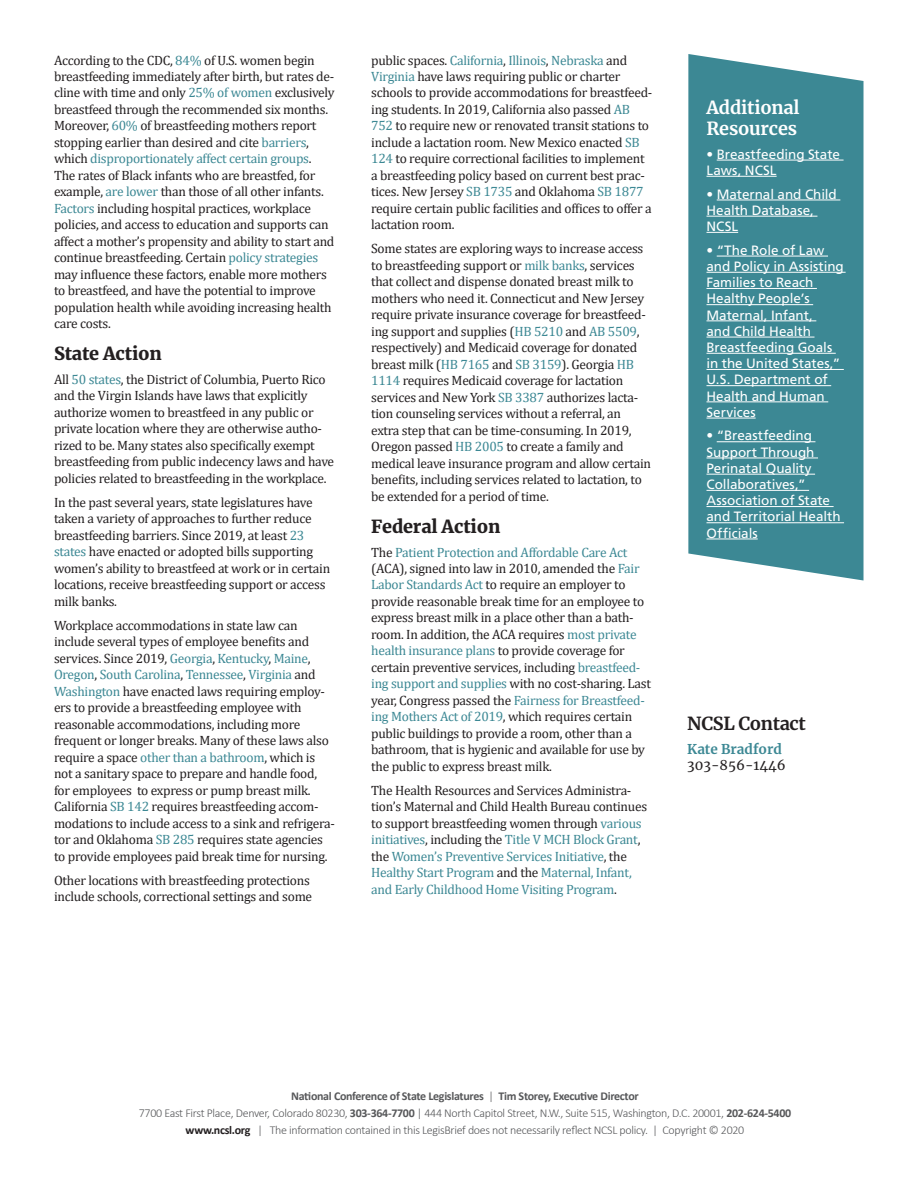
<style>
.page{position:relative;width:918px;height:1188px;background:#fff}
.page>*{position:absolute;margin:0;border:0;box-sizing:border-box;transform-origin:0 0}
.t1{font:900 18px "Merriweather";letter-spacing:-.01em;color:#231f20}
.t2{font:700 18px/21px "Merriweather";letter-spacing:-.01em;color:#fff}
.t3{font:700 18px "Merriweather";letter-spacing:-.02em;color:#231f20}
.t4{font:13.5px/16.5px "Cambria";letter-spacing:-.02em;color:#231f20}
.t5{font:13.5px/16.2px "Frutiger LT Std";letter-spacing:-.005em;color:#fff}
.t6{font:700 13.5px "Merriweather";color:#3c8894}
.t7{font:13.5px "Merriweather";color:#231f20}
.t8{font:300 12px/17.1px "Calibri";letter-spacing:-.025em;color:#57585a;text-align:center}
.s1{color:#3c8894}
.s2{font-weight:700}
.s3{font-weight:700;color:#231f20}
</style>
<div class="page">
<svg style="left:688px;top:54px;width:176px;height:527px;background:#49909b"></svg>
<hr style="left:717px;top:160px;width:127px;height:1px;background:#fff">
<hr style="left:706px;top:176px;width:71px;height:1px;background:#fff">
<hr style="left:717px;top:200px;width:123px;height:1px;background:#fff">
<hr style="left:706px;top:216px;width:111px;height:1px;background:#fff">
<hr style="left:706px;top:232px;width:32px;height:1px;background:#fff">
<hr style="left:717px;top:256px;width:111px;height:1px;background:#fff">
<hr style="left:706px;top:272px;width:140px;height:1px;background:#fff">
<hr style="left:706px;top:288px;width:111px;height:1px;background:#fff">
<hr style="left:706px;top:304px;width:107px;height:1px;background:#fff">
<hr style="left:706px;top:321px;width:110px;height:1px;background:#fff">
<hr style="left:706px;top:337px;width:109px;height:1px;background:#fff">
<hr style="left:706px;top:353px;width:130px;height:1px;background:#fff">
<hr style="left:706px;top:369px;width:138px;height:1px;background:#fff">
<hr style="left:706px;top:385px;width:125px;height:1px;background:#fff">
<hr style="left:706px;top:402px;width:122px;height:1px;background:#fff">
<hr style="left:706px;top:418px;width:50px;height:1px;background:#fff">
<hr style="left:717px;top:441px;width:98px;height:1px;background:#fff">
<hr style="left:706px;top:458px;width:112px;height:1px;background:#fff">
<hr style="left:706px;top:474px;width:109px;height:1px;background:#fff">
<hr style="left:706px;top:490px;width:103px;height:1px;background:#fff">
<hr style="left:706px;top:506px;width:128px;height:1px;background:#fff">
<hr style="left:706px;top:522px;width:138px;height:1px;background:#fff">
<hr style="left:706px;top:539px;width:52px;height:1px;background:#fff">
<p class="t4" style="left:54px;top:52px;width:282px">According to the CDC, <span class="s1">84%</span> of U.S. women begin breastfeeding immediately after birth, but rates de&shy;cline with time and only <span class="s1">25% of women</span> exclusively breastfeed through the recommended six months.<br>Moreover, <span class="s1">60%</span> of breastfeeding mothers report stopping earlier than desired and cite <span class="s1">barriers</span>, which <span class="s1">disproportionately affect certain groups</span>.<br>The rates of Black infants who are breastfed, for example, <span class="s1">are lower</span> than those of all other infants.<br><span class="s1">Factors</span> including hospital practices, workplace policies, and access to education and supports can affect a mother’s propensity and ability to start and continue breastfeeding. Certain <span class="s1">policy strategies </span>may influence these factors, enable more mothers to breastfeed, and have the potential to improve population health while avoiding increasing health care costs.</p>
<h1 class="t1" style="left:54px;top:341px;width:110px">State Action</h1>
<p class="t4" style="left:54px;top:371px;width:282px">All <span class="s1">50 states</span>, the District of Columbia, Puerto Rico and the Virgin Islands have laws that explicitly authorize women to breastfeed in any public or private location where they are otherwise autho&shy;rized to be. Many states also specifically exempt breastfeeding from public indecency laws and have policies related to breastfeeding in the workplace.</p>
<p class="t4" style="left:54px;top:494px;width:278px">In the past several years, state legislatures have taken a variety of approaches to further reduce breastfeeding barriers. Since 2019, at least <span class="s1">23 states</span> have enacted or adopted bills supporting women’s ability to breastfeed at work or in certain locations, receive breastfeeding support or access milk banks.</p>
<p class="t4" style="left:54px;top:617px;width:283px">Workplace accommodations in state law can include several types of employee benefits and services. Since 2019, <span class="s1">Georgia</span>, <span class="s1">Kentucky</span>, <span class="s1">Maine</span>, <span class="s1">Oregon</span>, <span class="s1">South Carolina</span>, <span class="s1">Tennessee</span>, <span class="s1">Virginia</span> and <span class="s1">Washington</span> have enacted laws requiring employ&shy;ers to provide a breastfeeding employee with reasonable accommodations, including more frequent or longer breaks. Many of these laws also require a space <span class="s1">other than a bathroom</span>, which is not a sanitary space to prepare and handle food, for employees to express or pump breast milk.<br>California <span class="s1">SB 142</span> requires breastfeeding accom&shy;modations to include access to a sink and refrigera&shy;tor and Oklahoma <span class="s1">SB 285</span> requires state agencies to provide employees paid break time for nursing.</p>
<p class="t4" style="left:54px;top:872px;width:260px">Other locations with breastfeeding protections include schools, correctional settings and some</p>
<p class="t4" style="left:371px;top:52px;width:283px">public spaces. <span class="s1">California</span>, <span class="s1">Illinois</span>, <span class="s1">Nebraska</span> and <span class="s1">Virginia</span> have laws requiring public or charter schools to provide accommodations for breastfeed&shy;ing students. In 2019, California also passed <span class="s1">AB 752</span> to require new or renovated transit stations to include a lactation room. New Mexico enacted <span class="s1">SB 124</span> to require correctional facilities to implement a breastfeeding policy based on current best prac&shy;tices. New Jersey <span class="s1">SB 1735</span> and Oklahoma <span class="s1">SB 1877 </span>require certain public facilities and offices to offer a lactation room.</p>
<p class="t4" style="left:371px;top:241px;width:281px">Some states are exploring ways to increase access to breastfeeding support or <span class="s1">milk banks</span>, services that collect and dispense donated breast milk to mothers who need it. Connecticut and New Jersey require private insurance coverage for breastfeed&shy;ing support and supplies (<span class="s1">HB 5210</span> and <span class="s1">AB 5509</span>, respectively) and Medicaid coverage for donated breast milk (<span class="s1">HB 7165</span> and <span class="s1">SB 3159</span>). Georgia <span class="s1">HB 1114</span> requires Medicaid coverage for lactation services and New York <span class="s1">SB 3387</span> authorizes lacta&shy;tion counseling services without a referral, an extra step that can be time-consuming. In 2019, Oregon passed <span class="s1">HB 2005</span> to create a family and medical leave insurance program and allow certain benefits, including services related to lactation, to be extended for a period of time.</p>
<h1 class="t1" style="left:371px;top:513px;width:131px">Federal Action</h1>
<p class="t4" style="left:371px;top:544px;width:281px">The <span class="s1">Patient Protection and Affordable Care Act </span>(ACA), signed into law in 2010, amended the <span class="s1">Fair Labor Standards Act</span> to require an employer to provide reasonable break time for an employee to express breast milk in a place other than a bath&shy;room. In addition, the ACA requires <span class="s1">most private health insurance plans</span> to provide coverage for certain preventive services, including <span class="s1">breastfeed&shy;ing support and supplies</span> with no cost-sharing. Last year, Congress passed the <span class="s1">Fairness for Breastfeed&shy;ing Mothers Act of 2019</span>, which requires certain public buildings to provide a room, other than a bathroom, that is hygienic and available for use by the public to express breast milk.</p>
<p class="t4" style="left:371px;top:782px;width:278px">The Health Resources and Services Administra&shy;tion’s Maternal and Child Health Bureau continues to support breastfeeding women through <span class="s1">various initiatives</span>, including the <span class="s1">Title V MCH Block Grant</span>, the <span class="s1">Women’s Preventive Services Initiative</span>, the <span class="s1">Healthy Start Program</span> and the <span class="s1">Maternal, Infant, and Early Childhood Home Visiting Program</span>.</p>
<h1 class="t2" style="left:706px;top:96px;width:95px">Additional<br>Resources</h1>
<p class="t5" style="left:706px;top:146px;width:135px">• Breastfeeding State<br>Laws, NCSL</p>
<p class="t5" style="left:706px;top:186px;width:132px">• Maternal and Child<br>Health Database,<br>NCSL</p>
<p class="t5" style="left:706px;top:242px;width:139px">• “The Role of Law and Policy in Assisting<br>Families to Reach<br>Healthy People’s<br>Maternal, Infant,<br>and Child Health<br>Breastfeeding Goals in the United States,”<br>U.S. Department of<br>Health and Human<br>Services</p>
<p class="t5" style="left:706px;top:428px;width:136px">• “Breastfeeding<br>Support Through<br>Perinatal Quality<br>Collaboratives,”<br>Association of State and Territorial Health<br>Officials</p>
<h1 class="t3" style="left:687px;top:711px;width:120px">NCSL Contact</h1>
<p class="t6" style="left:687px;top:740px;width:96px">Kate Bradford</p>
<p class="t7" style="left:687px;top:756px;width:100px">303-856-1446</p>
<p class="t8" style="left:139px;top:1087px;width:654px"><span class="s2">National Conference of State Legislatures</span> | <span class="s2">Tim Storey, Executive Director<br></span>7700 East First Place, Denver, Colorado 80230, <span class="s2">303-364-7700</span> | 444 North Capitol Street, N.W., Suite 515, Washington, D.C. 20001, <span class="s2">202-624-5400 </span><span class="s3">www.ncsl.org</span> | The information contained in this LegisBrief does not necessarily reflect NCSL policy. | Copyright © 2020</p>
</div>
